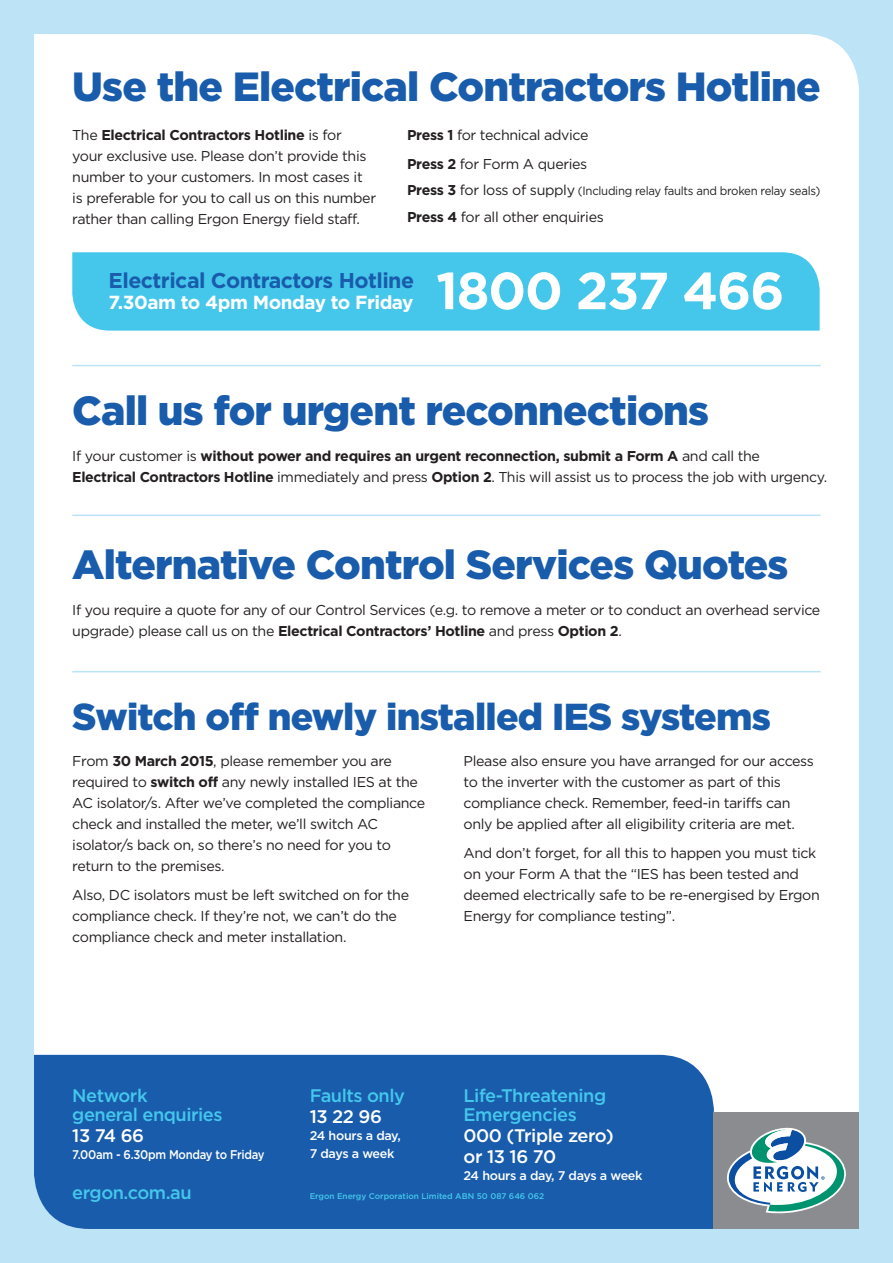
<style>
.page{position:relative;width:893px;height:1263px;background:#bce3f6}
.page>*{position:absolute;margin:0;border:0;box-sizing:border-box;transform-origin:0 0}
.t1{font:700 52.05px "Gotham";letter-spacing:-.025em;color:#fff}
.t2{font:900 40.65px "Gotham";letter-spacing:-.02em;color:#185cab}
.t3{font:900 37.5px "Gotham";letter-spacing:-.02em;color:#185cab}
.t4{font:700 21.45px "Gotham";letter-spacing:-.025em;color:#185cab}
.t5{font:700 18.9px "Gotham";letter-spacing:-.025em;color:#fff}
.t6{font:500 18.15px/18.8px "Gotham";letter-spacing:-.025em;color:#45c7ec}
.t7{font:500 18.15px/21px "Gotham";letter-spacing:-.025em;color:#fff}
.t8{font:14.25px/21px "Gotham";letter-spacing:-.025em;color:#231f20}
.t9{font:700 14.25px/21px "Gotham";letter-spacing:-.025em;color:#231f20}
.t10{font:500 12.6px/18.1px "Gotham";letter-spacing:-.025em;color:#fff}
.t11{font:500 12.6px "Gotham";letter-spacing:-.025em;color:#fff;scale:.9 1}
.t12{font:12px "Gotham";letter-spacing:-.025em;color:#231f20;scale:.95 1}
.t13{font:500 8.25px "Gotham";color:#45c7ec}
.s1{font-weight:700}
.s2{font-weight:700;font-size:14.25px}
.s3{font-size:14.25px}
.s4{font-weight:400}
</style>
<div class="page">
<div style="left:34px;top:34px;width:825px;height:1079px;background:#fff"></div>
<div style="left:34px;top:1055px;width:680px;height:174px;background:#185cab"></div>
<hr style="left:72px;top:671px;width:749px;height:1px;background:#bce3f6">
<hr style="left:72px;top:365px;width:749px;height:1px;background:#bce3f6">
<hr style="left:72px;top:514px;width:749px;height:2px;background:#bce3f6">
<div style="left:72px;top:252px;width:748px;height:79px;background:#45c7ec"></div>
<div style="left:714px;top:1113px;width:145px;height:116px;background:#8a8c8f"></div>
<svg style="left:727px;top:1127px;width:119px;height:87px"></svg>
<h2 class="t2" style="left:72px;top:62px;width:750px">Use the Electrical Contractors Hotline</h2>
<p class="t8" style="left:72px;top:124px;width:305px">The <span class="s1">Electrical Contractors Hotline</span> is for<br>your exclusive use. Please don’t provide this number to your customers. In most cases it is preferable for you to call us on this number rather than calling Ergon Energy field staff.</p>
<p class="t8" style="left:407px;top:120px;width:183px;line-height:29.1px"><span class="s1">Press 1</span> for technical advice<br><span class="s1">Press 2</span> for Form A queries</p>
<p class="t12" style="left:407px;top:184px;width:437px"><span class="s2">Press 3</span> <span class="s3">for loss of supply</span> (Including relay faults and broken relay seals)</p>
<p class="t8" style="left:407px;top:206px;width:198px"><span class="s1">Press 4</span> for all other enquiries</p>
<h3 class="t4" style="left:109px;top:268px;width:307px">Electrical Contractors Hotline</h3>
<h3 class="t5" style="left:109px;top:291px;width:306px">7.30am to 4pm Monday to Friday</h3>
<h1 class="t1" style="left:436px;top:259px;width:350px">1800 237 466</h1>
<h2 class="t2" style="left:72px;top:386px;width:638px">Call us for urgent reconnections</h2>
<p class="t9" style="left:72px;top:445px;width:756px"><span class="s4">If your customer is</span> without power and requires an urgent reconnection, submit a Form A <span class="s4">and call the<br></span>Electrical Contractors Hotline <span class="s4">immediately and press</span> Option 2<span class="s4">. This will assist us to process the job with urgency.</span></p>
<h2 class="t2" style="left:72px;top:540px;width:718px">Alternative Control Services Quotes</h2>
<p class="t8" style="left:72px;top:599px;width:750px">If you require a quote for any of our Control Services (e.g. to remove a meter or to conduct an overhead service upgrade) please call us on the <span class="s1">Electrical Contractors’ Hotline</span> and press <span class="s1">Option 2</span>.</p>
<h3 class="t3" style="left:72px;top:694px;width:700px">Switch off newly installed IES systems</h3>
<p class="t8" style="left:72px;top:750px;width:355px">From <span class="s1">30 March 2015</span>, please remember you are required to <span class="s1">switch off</span> any newly installed IES at the AC isolator/s. After we’ve completed the compliance check and installed the meter, we’ll switch AC isolator/s back on, so there’s no need for you to return to the premises.</p>
<p class="t8" style="left:72px;top:884px;width:338px">Also, DC isolators must be left switched on for the compliance check. If they’re not, we can’t do the compliance check and meter installation.</p>
<p class="t8" style="left:463px;top:750px;width:352px">Please also ensure you have arranged for our access to the inverter with the customer as part of this compliance check. Remember, feed-in tariffs can only be applied after all eligibility criteria are met.</p>
<p class="t8" style="left:463px;top:842px;width:358px">And don’t forget, for all this to happen you must tick on your Form A that the “IES has been tested and deemed electrically safe to be re-energised by Ergon Energy for compliance testing”.</p>
<p class="t6" style="left:72px;top:1086px;width:152px">Network<br>general enquiries</p>
<p class="t7" style="left:72px;top:1125px;width:73px">13 74 66</p>
<p class="t11" style="left:72px;top:1146px;width:215px">7.00am - 6.30pm Monday to Friday</p>
<p class="t6" style="left:72px;top:1183px;width:121px">ergon.com.au</p>
<p class="t6" style="left:310px;top:1086px;width:97px">Faults only</p>
<p class="t7" style="left:310px;top:1106px;width:74px">13 22 96</p>
<p class="t10" style="left:310px;top:1126px;width:93px">24 hours a day,<br>7 days a week</p>
<p class="t6" style="left:463px;top:1086px;width:144px">Life-Threatening<br>Emergencies</p>
<p class="t7" style="left:463px;top:1125px;width:152px">000 (Triple zero) or 13 16 70</p>
<p class="t10" style="left:463px;top:1166px;width:181px">24 hours a day, 7 days a week</p>
<p class="t13" style="left:310px;top:1191px;width:236px">Ergon Energy Corporation Limited ABN 50 087 646 062</p>
</div>
